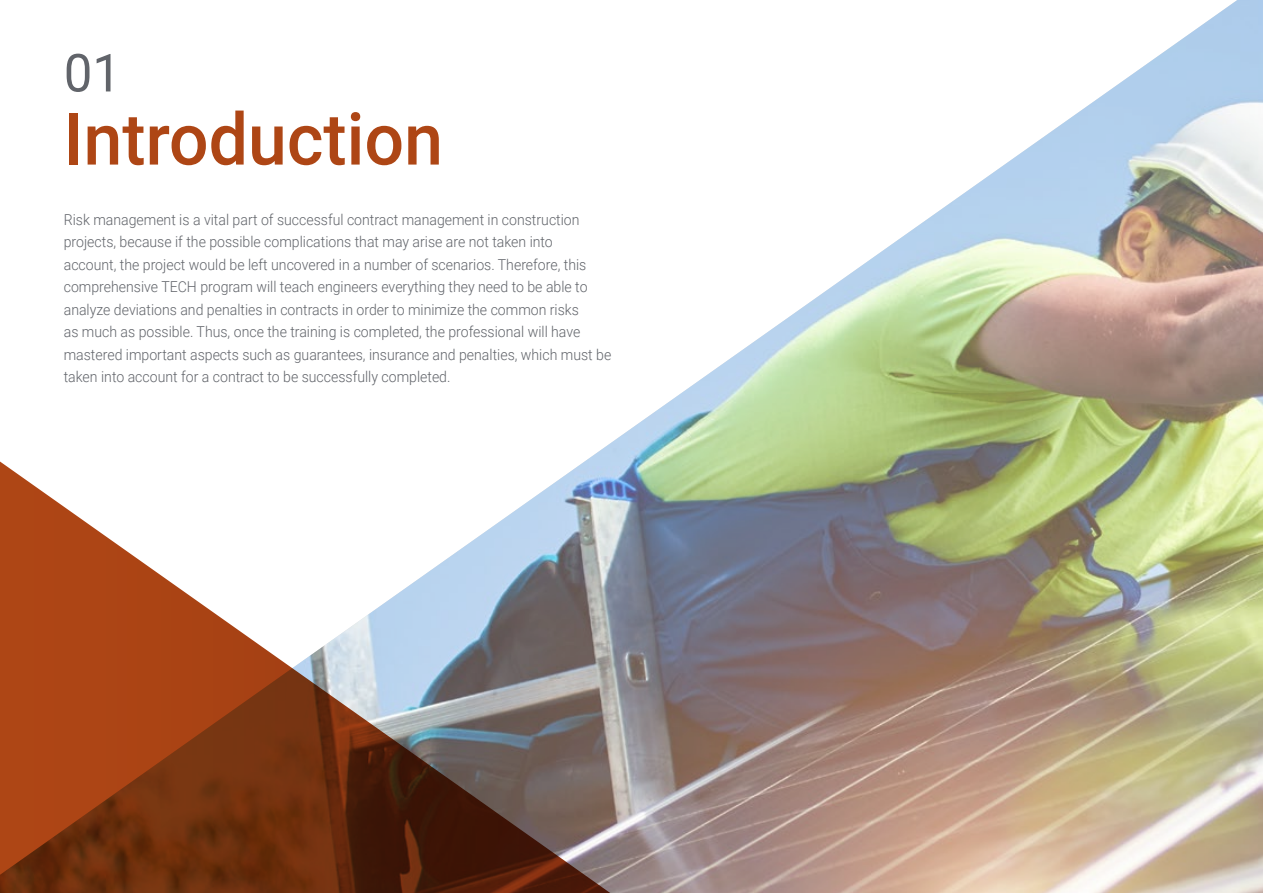
<style>
.page{position:relative;width:1263px;height:893px;background:#fff}
.page>*{position:absolute;margin:0;border:0;box-sizing:border-box;transform-origin:0 0}
.t1{font:500 72px "Roboto";color:#ae4615}
.t2{font:52.5px "Roboto";color:#61646a}
.t3{font:300 15px/22.5px "Roboto";color:#61646a;scale:.94 1}
</style>
<div class="page">
<img style="left:607px;top:0;width:656px;height:893px">
<svg style="left:0;top:446px;width:640px;height:447px"></svg>
<h2 class="t2" style="left:64px;top:36px;width:59px">01</h2>
<h1 class="t1" style="left:64px;top:89px;width:381px">Introduction</h1>
<p class="t3" style="left:64px;top:208px;width:584px">Risk management is a vital part of successful contract management in construction projects, because if the possible complications that may arise are not taken into<br>account, the project would be left uncovered in a number of scenarios. Therefore, this comprehensive TECH program will teach engineers everything they need to be able to analyze deviations and penalties in contracts in order to minimize the common risks<br>as much as possible. Thus, once the training is completed, the professional will have mastered important aspects such as guarantees, insurance and penalties, which must be taken into account for a contract to be successfully completed.</p>
</div>
